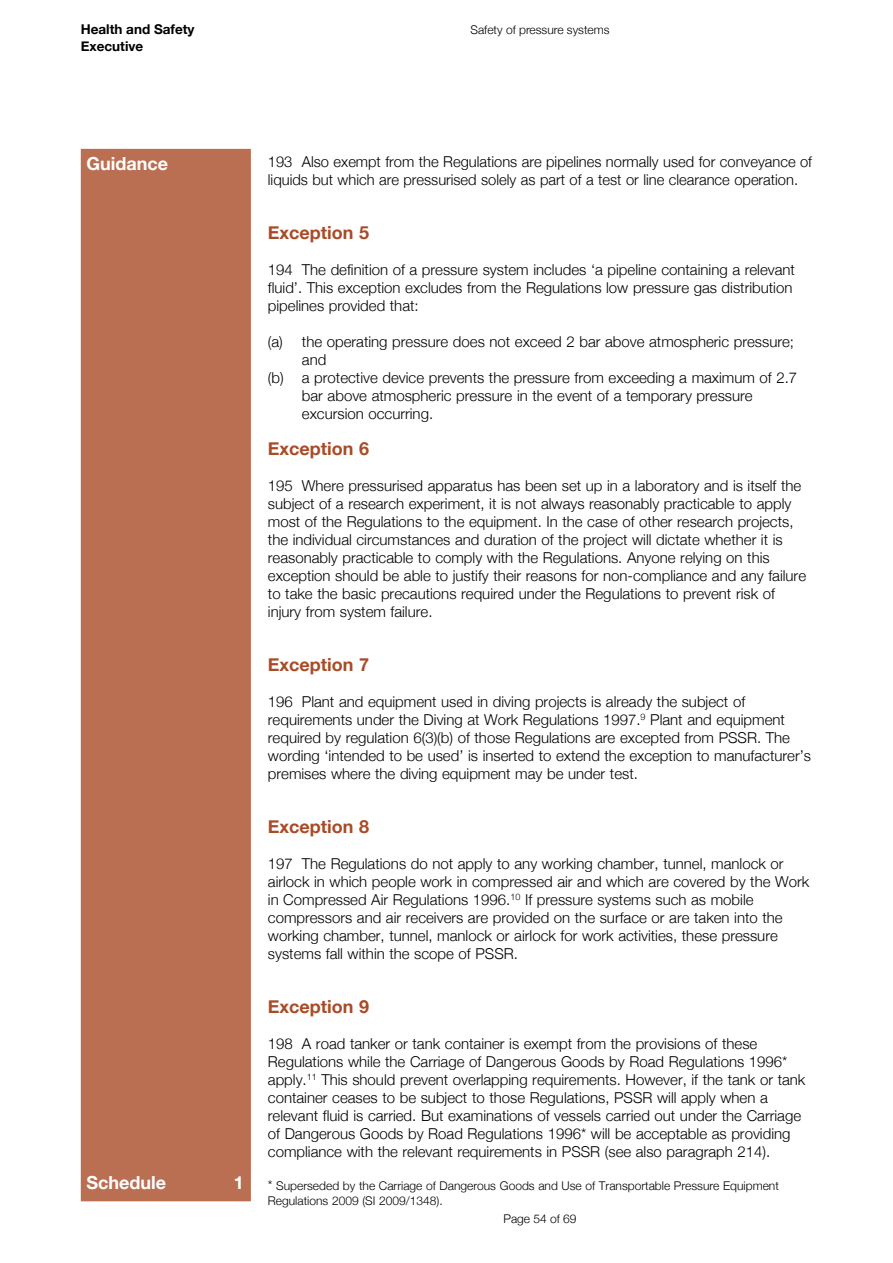
<style>
.page{position:relative;width:893px;height:1263px;background:#fff}
.page>*{position:absolute;margin:0;border:0;box-sizing:border-box;transform-origin:0 0}
.t1{font:700 18px "Helvetica Neue";color:#a94b27}
.t2{font:700 18px "Helvetica Neue";color:#fff}
.t3{font:300 15px/18px "Helvetica Neue";color:#000}
.t4{font:700 13.5px/16.5px "Helvetica Neue";color:#000}
.Footnote{font:300 12px/15px "Helvetica Neue";color:#000}
.s1{font-size:13.5px}
</style>
<div class="page">
<div style="left:82px;top:150px;width:168px;height:1050px;background:#ba6f52"></div>
<div style="left:81px;top:149px;width:170px;height:1052px;border:2px solid #ba6f52"></div>
<p class="t4" style="left:81px;top:22px;width:115px">Health and Safety<br>Executive</p>
<p class="Footnote" style="left:470px;top:22px;width:141px">Safety of pressure systems</p>
<p class="t2" style="left:87px;top:149px;width:83px">Guidance</p>
<p class="t2" style="left:87px;top:1168px;width:81px">Schedule</p>
<p class="t2" style="left:234px;top:1168px;width:12px">1</p>
<p class="t3" style="left:268px;top:152px;width:546px">193 Also exempt from the Regulations are pipelines normally used for conveyance of liquids but which are pressurised solely as part of a test or line clearance operation.</p>
<h2 class="t1" style="left:268px;top:218px;width:103px">Exception 5</h2>
<p class="t3" style="left:268px;top:260px;width:529px">194 The definition of a pressure system includes ‘a pipeline containing a relevant fluid’. This exception excludes from the Regulations low pressure gas distribution pipelines provided that:</p>
<p class="t3" style="left:302px;top:332px;width:494px;text-indent:-34px">(a) the operating pressure does not exceed 2 bar above atmospheric pressure; and</p>
<p class="t3" style="left:302px;top:368px;width:497px;text-indent:-34px">(b) a protective device prevents the pressure from exceeding a maximum of 2.7 bar above atmospheric pressure in the event of a temporary pressure excursion occurring.</p>
<h2 class="t1" style="left:268px;top:434px;width:103px">Exception 6</h2>
<p class="t3" style="left:268px;top:476px;width:540px">195 Where pressurised apparatus has been set up in a laboratory and is itself the subject of a research experiment, it is not always reasonably practicable to apply most of the Regulations to the equipment. In the case of other research projects, the individual circumstances and duration of the project will dictate whether it is reasonably practicable to comply with the Regulations. Anyone relying on this exception should be able to justify their reasons for non-compliance and any failure to take the basic precautions required under the Regulations to prevent risk of injury from system failure.</p>
<h2 class="t1" style="left:268px;top:650px;width:103px">Exception 7</h2>
<p class="t3" style="left:268px;top:692px;width:545px">196 Plant and equipment used in diving projects is already the subject of requirements under the Diving at Work Regulations 1997.<sup>9</sup> Plant and equipment required by regulation 6(3)(b) of those Regulations are excepted from PSSR. The wording ‘intended to be used’ is inserted to extend the exception to manufacturer’s premises where the diving equipment may be under test.</p>
<h2 class="t1" style="left:268px;top:812px;width:103px">Exception 8</h2>
<p class="t3" style="left:268px;top:854px;width:543px">197 The Regulations do not apply to any working chamber, tunnel, manlock or airlock in which people work in compressed air and which are covered by the Work in Compressed Air Regulations 1996.<sup>10</sup> If pressure systems such as mobile compressors and air receivers are provided on the surface or are taken into the working chamber, tunnel, manlock or airlock for work activities, these pressure systems fall within the scope of PSSR.</p>
<h2 class="t1" style="left:268px;top:992px;width:103px">Exception 9</h2>
<p class="t3" style="left:268px;top:1034px;width:539px">198 A road tanker or tank container is exempt from the provisions of these Regulations while the Carriage of Dangerous Goods by Road Regulations 1996* apply.<sup>11</sup> This should prevent overlapping requirements. However, if the tank or tank container ceases to be subject to those Regulations, PSSR will apply when a relevant fluid is carried. But examinations of vessels carried out under the Carriage of Dangerous Goods by Road Regulations 1996* will be acceptable as providing compliance with the relevant requirements in PSSR (see also paragraph 214).</p>
<p class="Footnote" style="left:268px;top:1177px;width:513px"><span class="s1">*</span> Superseded by the Carriage of Dangerous Goods and Use of Transportable Pressure Equipment<br>Regulations 2009 (SI 2009/1348).</p>
<p class="Footnote" style="left:503px;top:1210px;width:75px">Page 54 of 69</p>
</div>
